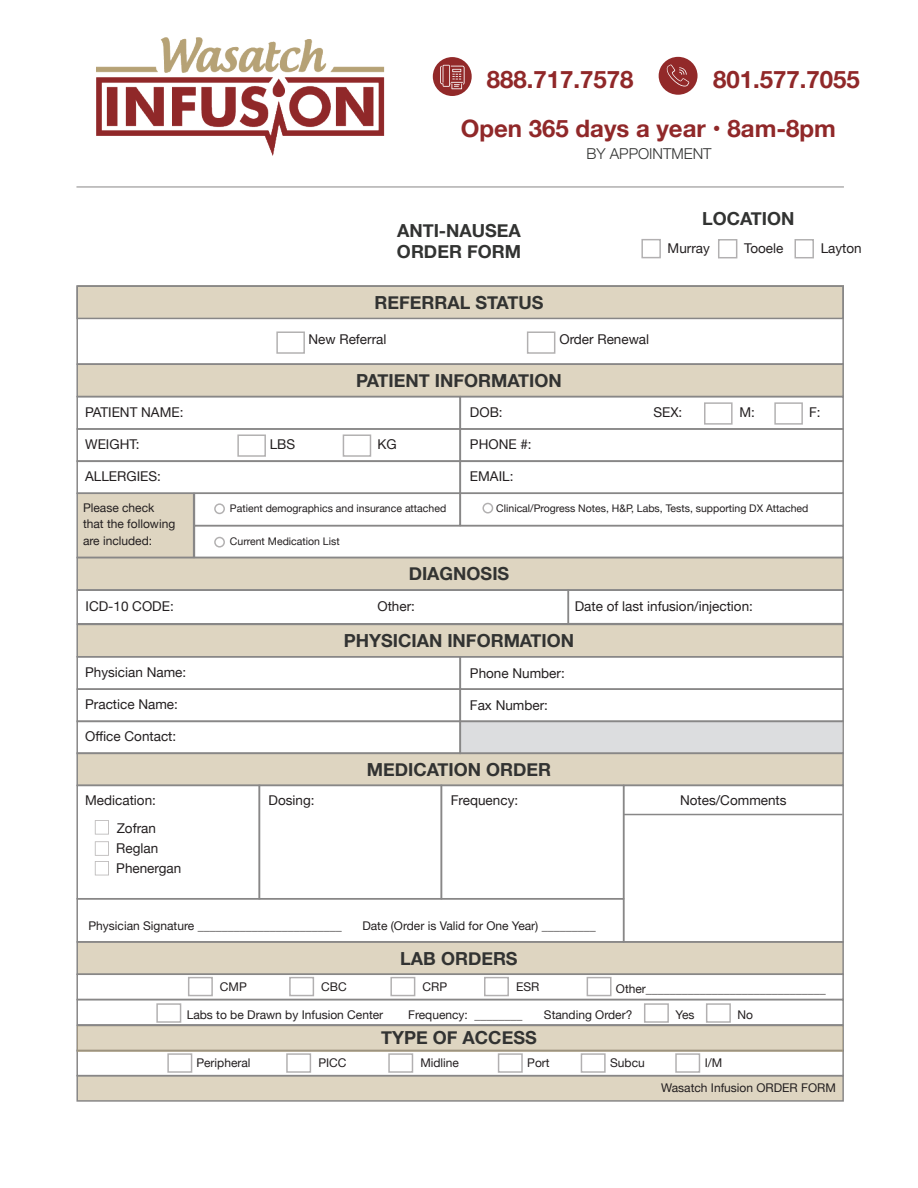
<style>
.page{position:relative;width:918px;height:1188px;background:#fff}
.page>*{position:absolute;margin:0;border:0;box-sizing:border-box;transform-origin:0 0}
.t1{font:700 24px "Helvetica Neue";color:#902829}
.t2{font:700 18px "Helvetica Neue";color:#323332}
.t3{font:300 15px "Helvetica Neue";color:#323332}
.t4{font:13.5px "Helvetica Neue";color:#231f20}
.t5{font:12px/16.5px "Helvetica Neue";color:#231f20}
.t6{font:10.5px "Helvetica Neue";color:#231f20}
</style>
<div class="page">
<img style="left:96px;top:37px;width:289px;height:118px">
<div style="left:433px;top:57px;width:39px;height:39px;background:#922929;border-radius:50%"></div>
<svg style="left:440px;top:65px;width:25px;height:24px"></svg>
<div style="left:659px;top:57px;width:39px;height:38px;background:#922929;border-radius:50%"></div>
<svg style="left:666px;top:64px;width:23px;height:22px"></svg>
<hr style="left:76px;top:187px;width:768px;height:1px;background:#888787">
<div style="left:460px;top:721px;width:382px;height:31px;background:#dcdddf"></div>
<div style="left:77px;top:754px;width:766px;height:31px;background:#ded5c1"></div>
<div style="left:77px;top:942px;width:766px;height:32px;background:#ded5c1"></div>
<div style="left:77px;top:1075px;width:766px;height:26px;background:#ded5c1"></div>
<div style="left:77px;top:625px;width:766px;height:31px;background:#ded5c1"></div>
<div style="left:78px;top:558px;width:766px;height:31px;background:#ded5c1"></div>
<div style="left:78px;top:493px;width:116px;height:64px;background:#ded5c1"></div>
<div style="left:78px;top:285px;width:766px;height:33px;background:#ded5c1"></div>
<div style="left:78px;top:364px;width:766px;height:33px;background:#ded5c1"></div>
<div style="left:76px;top:285px;width:768px;height:80px;border:2px solid #888787"></div>
<div style="left:76px;top:285px;width:768px;height:34px;border:2px solid #888787"></div>
<div style="left:76px;top:364px;width:768px;height:33px;border:2px solid #888787"></div>
<div style="left:76px;top:557px;width:768px;height:34px;border:2px solid #888787"></div>
<div style="left:76px;top:752px;width:768px;height:34px;border:2px solid #888787"></div>
<div style="left:76px;top:941px;width:768px;height:34px;border:2px solid #888787"></div>
<div style="left:76px;top:396px;width:385px;height:34px;border:2px solid #888787"></div>
<div style="left:76px;top:656px;width:385px;height:34px;border:2px solid #888787"></div>
<div style="left:460px;top:396px;width:384px;height:34px;border:2px solid #888787"></div>
<div style="left:460px;top:656px;width:384px;height:34px;border:2px solid #888787"></div>
<div style="left:76px;top:428px;width:385px;height:34px;border:2px solid #888787"></div>
<div style="left:76px;top:688px;width:385px;height:34px;border:2px solid #888787"></div>
<div style="left:194px;top:525px;width:650px;height:33px;border:2px solid #888787"></div>
<div style="left:76px;top:974px;width:768px;height:26px;border:2px solid #888787"></div>
<div style="left:76px;top:999px;width:768px;height:27px;border:2px solid #888787"></div>
<div style="left:76px;top:1075px;width:768px;height:27px;border:2px solid #888787"></div>
<div style="left:460px;top:428px;width:384px;height:34px;border:2px solid #888787"></div>
<div style="left:460px;top:688px;width:384px;height:34px;border:2px solid #888787"></div>
<div style="left:76px;top:460px;width:385px;height:34px;border:2px solid #888787"></div>
<div style="left:76px;top:720px;width:385px;height:34px;border:2px solid #888787"></div>
<div style="left:76px;top:785px;width:184px;height:114px;border:2px solid #888787"></div>
<div style="left:258px;top:785px;width:184px;height:114px;border:2px solid #888787"></div>
<div style="left:441px;top:785px;width:183px;height:114px;border:2px solid #888787"></div>
<div style="left:76px;top:589px;width:493px;height:36px;border:2px solid #888787"></div>
<div style="left:568px;top:589px;width:276px;height:35px;border:2px solid #888787"></div>
<div style="left:623px;top:785px;width:221px;height:158px;border:2px solid #888787"></div>
<div style="left:460px;top:460px;width:384px;height:34px;border:2px solid #888787"></div>
<div style="left:460px;top:720px;width:384px;height:34px;border:2px solid #888787"></div>
<div style="left:76px;top:898px;width:548px;height:45px;border:2px solid #888787"></div>
<hr style="left:623px;top:814px;width:219px;height:1px;background:#888787">
<svg style="left:77px;top:1026px;width:766px;height:26px;background:#d8cfbb"></svg>
<div style="left:214px;top:537px;width:11px;height:11px;border:2px solid #231f20;border-radius:50%"></div>
<div style="left:214px;top:503px;width:11px;height:11px;border:2px solid #231f20;border-radius:50%"></div>
<div style="left:482px;top:503px;width:11px;height:11px;border:2px solid #231f20;border-radius:50%"></div>
<div style="left:76px;top:493px;width:118px;height:65px;border:2px solid #888787"></div>
<svg style="left:95px;top:820px;width:14px;height:15px"></svg>
<svg style="left:95px;top:841px;width:14px;height:34px"></svg>
<p class="t1" style="left:487px;top:61px;width:148px">888.717.7578</p>
<p class="t1" style="left:713px;top:60px;width:148px">801.577.7055</p>
<p class="t1" style="left:461px;top:109px;width:377px">Open 365 days a year • 8am-8pm</p>
<p class="t2" style="left:397px;top:216px;width:125px">ANTI-NAUSEA</p>
<p class="t2" style="left:397px;top:238px;width:126px">ORDER FORM</p>
<p class="t2" style="left:375px;top:288px;width:170px">REFERRAL STATUS</p>
<p class="t3" style="left:587px;top:141px;width:127px">BY APPOINTMENT</p>
<p class="t2" style="left:702px;top:205px;width:94px">LOCATION</p>
<p class="t4" style="left:668px;top:239px;width:44px">Murray</p>
<p class="t4" style="left:744px;top:239px;width:41px">Tooele</p>
<p class="t4" style="left:821px;top:239px;width:43px">Layton</p>
<p class="t4" style="left:308px;top:330px;width:79px">New Referral</p>
<p class="t4" style="left:559px;top:330px;width:91px">Order Renewal</p>
<p class="t2" style="left:356px;top:366px;width:207px">PATIENT INFORMATION</p>
<p class="t4" style="left:85px;top:403px;width:100px">PATIENT NAME:</p>
<p class="t4" style="left:470px;top:403px;width:34px">DOB:</p>
<p class="t4" style="left:653px;top:403px;width:30px">SEX:</p>
<p class="t4" style="left:740px;top:403px;width:17px">M:</p>
<p class="t4" style="left:809px;top:403px;width:13px">F:</p>
<p class="t4" style="left:470px;top:434px;width:63px">PHONE #:</p>
<p class="t4" style="left:470px;top:466px;width:45px">EMAIL:</p>
<p class="t4" style="left:85px;top:435px;width:56px">WEIGHT:</p>
<p class="t4" style="left:85px;top:466px;width:77px">ALLERGIES:</p>
<p class="t4" style="left:270px;top:435px;width:27px">LBS</p>
<p class="t4" style="left:377px;top:435px;width:21px">KG</p>
<p class="t5" style="left:83px;top:500px;width:73px">Please check</p>
<p class="t5" style="left:83px;top:517px;width:94px">that the following are included:</p>
<p class="t6" style="left:230px;top:501px;width:218px">Patient demographics and insurance attached</p>
<p class="t6" style="left:230px;top:534px;width:111px">Current Medication List</p>
<p class="t6" style="left:496px;top:501px;width:314px">Clinical/Progress Notes, H&amp;P, Labs, Tests, supporting DX Attached</p>
<p class="t2" style="left:409px;top:560px;width:102px">DIAGNOSIS</p>
<p class="t4" style="left:86px;top:597px;width:90px">ICD-10 CODE:</p>
<p class="t4" style="left:377px;top:597px;width:39px">Other:</p>
<p class="t4" style="left:575px;top:597px;width:180px">Date of last infusion/injection:</p>
<p class="t2" style="left:344px;top:626px;width:232px">PHYSICIAN INFORMATION</p>
<p class="t4" style="left:85px;top:662px;width:103px">Physician Name:</p>
<p class="t4" style="left:85px;top:695px;width:94px">Practice Name:</p>
<p class="t4" style="left:470px;top:663px;width:96px">Phone Number:</p>
<p class="t4" style="left:470px;top:695px;width:80px">Fax Number:</p>
<p class="t4" style="left:85px;top:727px;width:93px">Office Contact:</p>
<p class="t2" style="left:367px;top:755px;width:186px">MEDICATION ORDER</p>
<p class="t4" style="left:85px;top:791px;width:72px">Medication:</p>
<p class="t4" style="left:269px;top:791px;width:48px">Dosing:</p>
<p class="t4" style="left:451px;top:791px;width:69px">Frequency:</p>
<p class="t4" style="left:117px;top:819px;width:41px">Zofran</p>
<p class="t4" style="left:116px;top:838px;width:43px">Reglan</p>
<p class="t4" style="left:116px;top:858px;width:66px">Phenergan</p>
<p class="t5" style="left:89px;top:919px;width:255px">Physician Signature ________________________</p>
<p class="t5" style="left:362px;top:919px;width:235px">Date (Order is Valid for One Year) _________</p>
<p class="t2" style="left:400px;top:944px;width:119px">LAB ORDERS</p>
<p class="t5" style="left:220px;top:979px;width:28px">CMP</p>
<p class="t5" style="left:321px;top:979px;width:27px">CBC</p>
<p class="t5" style="left:423px;top:979px;width:26px">CRP</p>
<p class="t5" style="left:516px;top:979px;width:25px">ESR</p>
<p class="t4" style="left:680px;top:791px;width:108px">Notes/Comments</p>
<p class="t5" style="left:616px;top:981px;width:212px">Other______________________________</p>
<p class="t5" style="left:187px;top:1007px;width:198px">Labs to be Drawn by Infusion Center</p>
<p class="t5" style="left:408px;top:1007px;width:116px">Frequency: ________</p>
<p class="t5" style="left:544px;top:1007px;width:90px">Standing Order?</p>
<p class="t5" style="left:676px;top:1007px;width:20px">Yes</p>
<p class="t5" style="left:738px;top:1007px;width:17px">No</p>
<p class="t2" style="left:381px;top:1024px;width:157px">TYPE OF ACCESS</p>
<p class="t5" style="left:318px;top:1055px;width:30px">PICC</p>
<p class="t5" style="left:420px;top:1055px;width:40px">Midline</p>
<p class="t5" style="left:196px;top:1055px;width:56px">Peripheral</p>
<p class="t5" style="left:527px;top:1055px;width:24px">Port</p>
<p class="t5" style="left:610px;top:1055px;width:36px">Subcu</p>
<p class="t5" style="left:705px;top:1055px;width:19px">I/M</p>
<p class="t5" style="left:661px;top:1080px;width:176px">Wasatch Infusion ORDER FORM</p>
</div>
